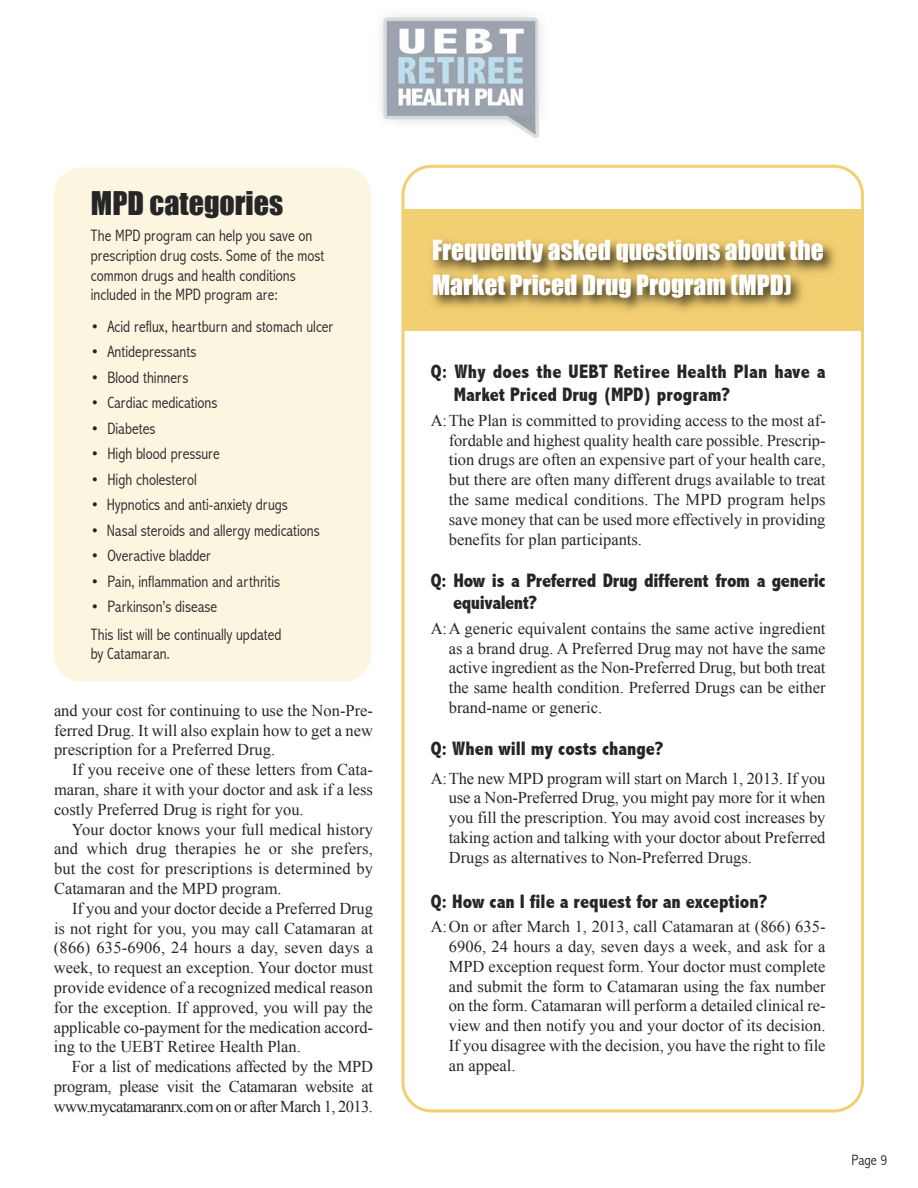
<style>
.page{position:relative;width:918px;height:1188px;background:#fff}
.page>*{position:absolute;margin:0;border:0;box-sizing:border-box;transform-origin:0 0}
.t1{font:30px "Impact";color:#272627}
.t2{font:25.5px/34.5px "Impact";color:#fff}
.t3{font:800 condensed 19.5px/23.4px "Abadi";color:#272627}
.t4{font:16.5px/19.8px "Times New Roman";color:#272627;text-align:justify}
.t5{font:300 condensed 16.5px/19.8px "Abadi";color:#272627}
.t6{font:300 condensed 15px "Abadi";color:#272627}
</style>
<div class="page">
<img style="left:381px;top:14px;width:161px;height:124px">
<div style="left:54px;top:168px;width:317px;height:514px;background:#fcf5e0;border-radius:27px"></div>
<svg style="left:401px;top:165px;width:463px;height:947px"></svg>
<div style="left:403px;top:209px;width:461px;height:122px;background:#f2cf71"></div>
<img style="left:415px;top:240px;width:446px;height:97px">
<h1 class="t1" style="left:91px;top:185px;width:194px">MPD categories</h1>
<p class="t5" style="left:91px;top:226px;width:235px">The MPD program can help you save on prescription drug costs. Some of the most common drugs and health conditions included in the MPD program are:</p>
<p class="t5" style="left:91px;top:317px;width:244px">• Acid reflux, heartburn and stomach ulcer</p>
<p class="t5" style="left:91px;top:343px;width:107px">• Antidepressants</p>
<p class="t5" style="left:91px;top:368px;width:99px">• Blood thinners</p>
<p class="t5" style="left:91px;top:394px;width:128px">• Cardiac medications</p>
<p class="t5" style="left:91px;top:419px;width:66px">• Diabetes</p>
<p class="t5" style="left:91px;top:445px;width:131px">• High blood pressure</p>
<p class="t5" style="left:91px;top:470px;width:107px">• High cholesterol</p>
<p class="t5" style="left:91px;top:496px;width:199px">• Hypnotics and anti-anxiety drugs</p>
<p class="t5" style="left:91px;top:521px;width:230px">• Nasal steroids and allergy medications</p>
<p class="t5" style="left:91px;top:547px;width:122px">• Overactive bladder</p>
<p class="t5" style="left:91px;top:572px;width:191px">• Pain, inflammation and arthritis</p>
<p class="t5" style="left:91px;top:594px;width:192px;line-height:27.3px">• Parkinson’s disease<br>This list will be continually updated</p>
<p class="t5" style="left:91px;top:645px;width:81px">by Catamaran.</p>
<p class="t4" style="left:54px;top:700px;width:320px">and your cost for continuing to use the Non-Pre&shy;ferred Drug. It will also explain how to get a new prescription for a Preferred Drug.</p>
<p class="t4" style="left:54px;top:760px;width:320px;text-indent:18px">If you receive one of these letters from Cata&shy;maran, share it with your doctor and ask if a less costly Preferred Drug is right for you.</p>
<p class="t4" style="left:54px;top:819px;width:320px;text-indent:18px">Your doctor knows your full medical history and which drug therapies he or she prefers, but the cost for prescriptions is determined by Catamaran and the MPD program.</p>
<p class="t4" style="left:54px;top:898px;width:321px;text-indent:18px">If you and your doctor decide a Preferred Drug is not right for you, you may call Catamaran at (866) 635-6906, 24 hours a day, seven days a week, to request an exception. Your doctor must provide evidence of a recognized medical reason for the exception. If approved, you will pay the applicable co-payment for the medication accord&shy;ing to the UEBT Retiree Health Plan.</p>
<p class="t4" style="left:54px;top:1057px;width:321px;text-indent:18px">For a list of medications affected by the MPD program, please visit the Catamaran website at www.mycatamaranrx.com on or after March 1, 2013.</p>
<h2 class="t2" style="left:432px;top:233px;width:393px">Frequently asked questions about the<br>Market Priced Drug Program (MPD)</h2>
<p class="t3" style="left:454px;top:360px;width:373px;text-indent:-23px">Q: Why does the uEbt retiree health plan have a market priced Drug (mpD) program?</p>
<p class="t4" style="left:449px;top:410px;width:379px;text-indent:-18px">A:The Plan is committed to providing access to the most af&shy;fordable and highest quality health care possible. Prescrip&shy;tion drugs are often an expensive part of your health care, but there are often many different drugs available to treat the same medical conditions. The MPD program helps save money that can be used more effectively in providing benefits for plan participants.</p>
<p class="t3" style="left:453px;top:570px;width:374px;line-height:22.5px;text-indent:-23px">Q: how is a preferred Drug different from a generic equivalent?</p>
<p class="t4" style="left:449px;top:618px;width:378px;text-indent:-18px">A:A generic equivalent contains the same active ingredient as a brand drug. A Preferred Drug may not have the same active ingredient as the Non-Preferred Drug, but both treat the same health condition. Preferred Drugs can be either brand-name or generic.</p>
<p class="t3" style="left:431px;top:737px;width:234px">Q: When will my costs change?</p>
<p class="t4" style="left:449px;top:768px;width:378px;text-indent:-18px">A:The new MPD program will start on March 1, 2013. If you use a Non-Preferred Drug, you might pay more for it when you fill the prescription. You may avoid cost increases by taking action and talking with your doctor about Preferred Drugs as alternatives to Non-Preferred Drugs.</p>
<p class="t3" style="left:431px;top:890px;width:338px">Q: how can i file a request for an exception?</p>
<p class="t4" style="left:449px;top:917px;width:378px;text-indent:-18px">A:On or after March 1, 2013, call Catamaran at (866) 635- 6906, 24 hours a day, seven days a week, and ask for a MPD exception request form. Your doctor must complete and submit the form to Catamaran using the fax number on the form. Catamaran will perform a detailed clinical re&shy;view and then notify you and your doctor of its decision.<br>If you disagree with the decision, you have the right to file an appeal.</p>
<p class="t6" style="left:852px;top:1152px;width:37px">Page 9</p>
</div>
